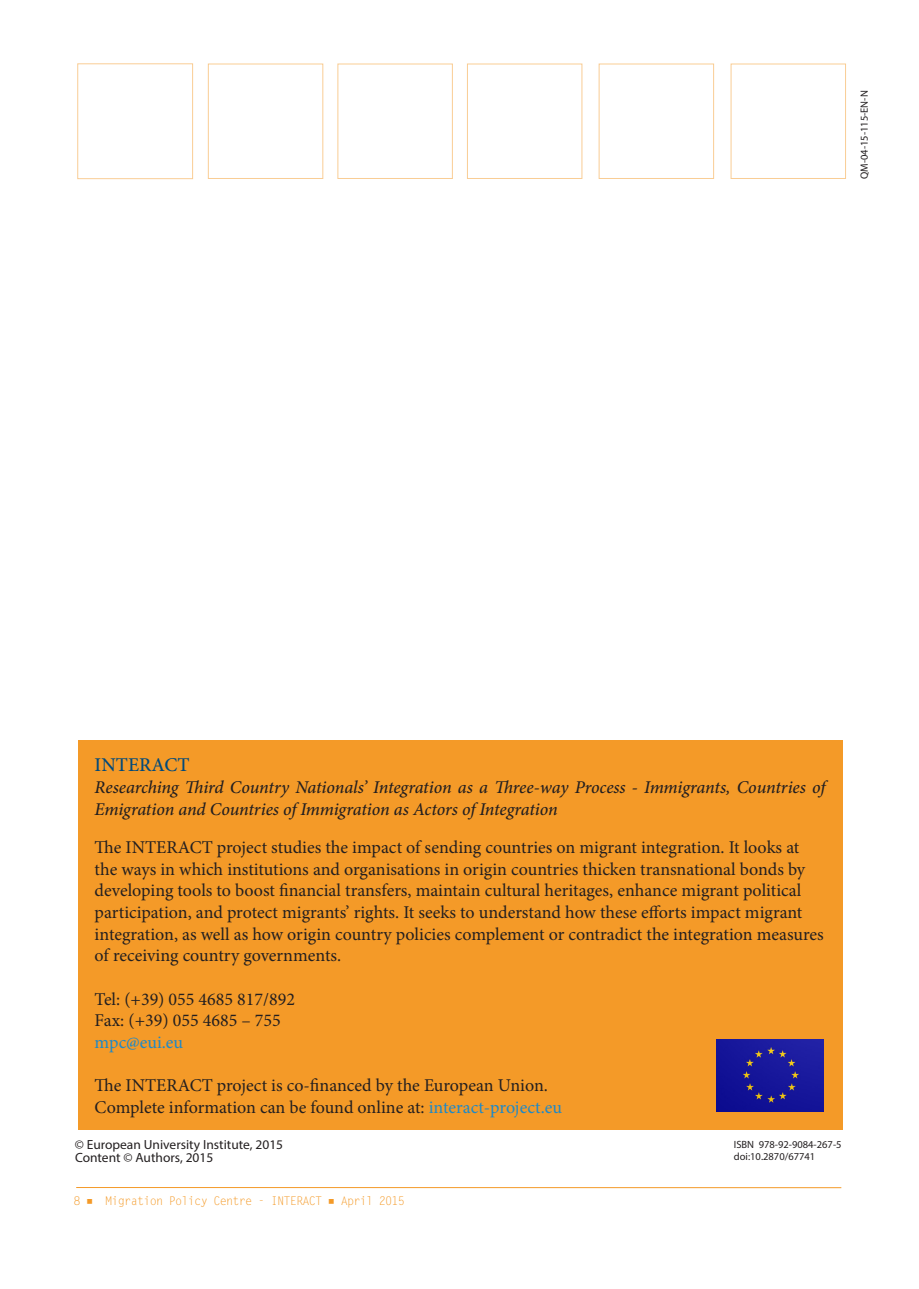
<style>
.page{position:relative;width:919px;height:1289px;background:#fff}
.page>*{position:absolute;margin:0;border:0;box-sizing:border-box;transform-origin:0 0}
.Box_Titile{font:500 19.5px "Minion Pro";color:#00497b}
.t1{font:18px/21.6px "Minion Pro";color:#231f20}
.Header_3{font:italic 500 18px/21.6px "Minion Pro";letter-spacing:-.01em;color:#231f20}
.t2{font:18px "Minion Pro";color:#1d89c8}
.t3{font:13.35px "Myriad Pro";color:#231f20}
.t4{font:13.2px "Myriad Pro";color:#231f20}
.t5{font:12px "Letter Gothic Std";letter-spacing:-.07em;color:#f49a28}
.t6{font:10.5px "Myriad Pro";color:#231f20}
.s1{color:#1d89c8}
.s2{font-size:13.2px}
</style>
<div class="page">
<hr style="left:76px;top:1187px;width:765px;height:1px;background:#f49a28">
<div style="left:78px;top:740px;width:764px;height:389px;background:#f49a28"></div>
<img style="left:716px;top:1039px;width:107px;height:72px">
<p class="t6" style="left:857px;top:179px;width:90px;rotate:-90deg">QM-04-15-115-EN-N</p>
<p class="Box_Titile" style="left:95px;top:752px;width:96px">INTERACT</p>
<p class="Header_3" style="left:95px;top:776px;width:732px">Researching Third Country Nationals’ Integration as a Three-way Process - Immigrants, Countries of<br>Emigration and Countries of Immigration as Actors of Integration</p>
<p class="t1" style="left:95px;top:836px;width:730px">The INTERACT project studies the impact of sending countries on migrant integration. It looks at the ways in which institutions and organisations in origin countries thicken transnational bonds by developing tools to boost financial transfers, maintain cultural heritages, enhance migrant political participation, and protect migrants’ rights. It seeks to understand how these efforts impact migrant integration, as well as how origin country policies complement or contradict the integration measures of receiving country governments.</p>
<p class="t1" style="left:95px;top:988px;width:202px">Tel: (+39) 055 4685 817/892</p>
<p class="t1" style="left:95px;top:1009px;width:188px">Fax: (+39) 055 4685 – 755</p>
<p class="t2" style="left:95px;top:1029px;width:90px">mpc@eui.eu</p>
<p class="t1" style="left:95px;top:1074px;width:455px">The INTERACT project is co-financed by the European Union.</p>
<p class="t1" style="left:95px;top:1096px;width:469px">Complete information can be found online at: <span class="s1">interact-project.eu</span></p>
<p class="t4" style="left:75px;top:1136px;width:210px">© European University Institute, 2015</p>
<p class="t3" style="left:75px;top:1148px;width:140px">Content <span class="s2">©</span> Authors, 2015</p>
<p class="t5" style="left:73px;top:1193px;width:333px">8 ■ Migration Policy Centre - INTERACT ■ April 2015</p>
<p class="t6" style="left:733px;top:1137px;width:109px">ISBN 978-92-9084-267-5</p>
<p class="t6" style="left:733px;top:1150px;width:83px">doi:10.2870/67741</p>
</div>
